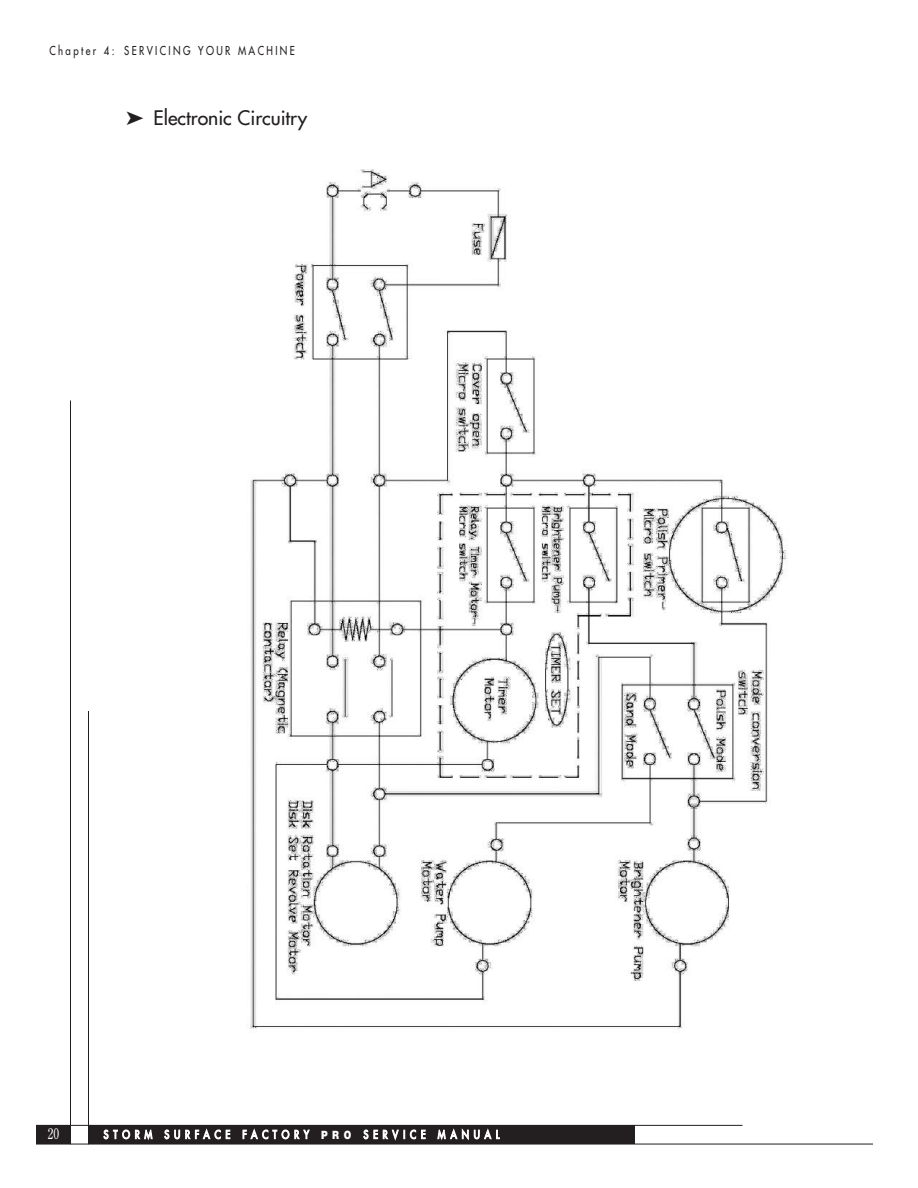
<style>
.page{position:relative;width:918px;height:1188px;background:#fff}
.page>*{position:absolute;margin:0;border:0;box-sizing:border-box;transform-origin:0 0}
.t1{font:19.5px "Futura";color:#231f20}
.t2{font:15px "Century Old Style";color:#fff;scale:.75 1}
.t3{font:12px "Futura";letter-spacing:.25em;color:#231f20;scale:.8 1}
.t4{font:11.4px "Futura";letter-spacing:.535em;color:#fff;scale:.8 1}
.s1{font-family:"Helvetica";font-weight:900}
</style>
<div class="page">
<div style="left:36px;top:1126px;width:598px;height:18px;background:#231f20"></div>
<div style="left:70px;top:1125px;width:18px;height:22px;background:#fff"></div>
<hr style="left:70px;top:401px;width:1px;height:743px;background:#231f20">
<hr style="left:88px;top:711px;width:1px;height:433px;background:#231f20">
<hr style="left:36px;top:1125px;width:706px;height:1px;background:#231f20">
<hr style="left:36px;top:1144px;width:837px;height:1px;background:#231f20">
<img style="left:250px;top:169px;width:537px;height:860px">
<p class="t3" style="left:50px;top:45px;width:308px">Chapter 4: SERVICING YOUR MACHINE</p>
<h1 class="t1" style="left:126px;top:108px;width:183px">➤ Electronic Circuitry</h1>
<h2 class="t2" style="left:48px;top:1125px;width:16px">20</h2>
<p class="t4" style="left:104px;top:1129px;width:496px">STORM SURFACE FACTORY <span class="s1">PRO</span> SERVICE MANUAL</p>
</div>
